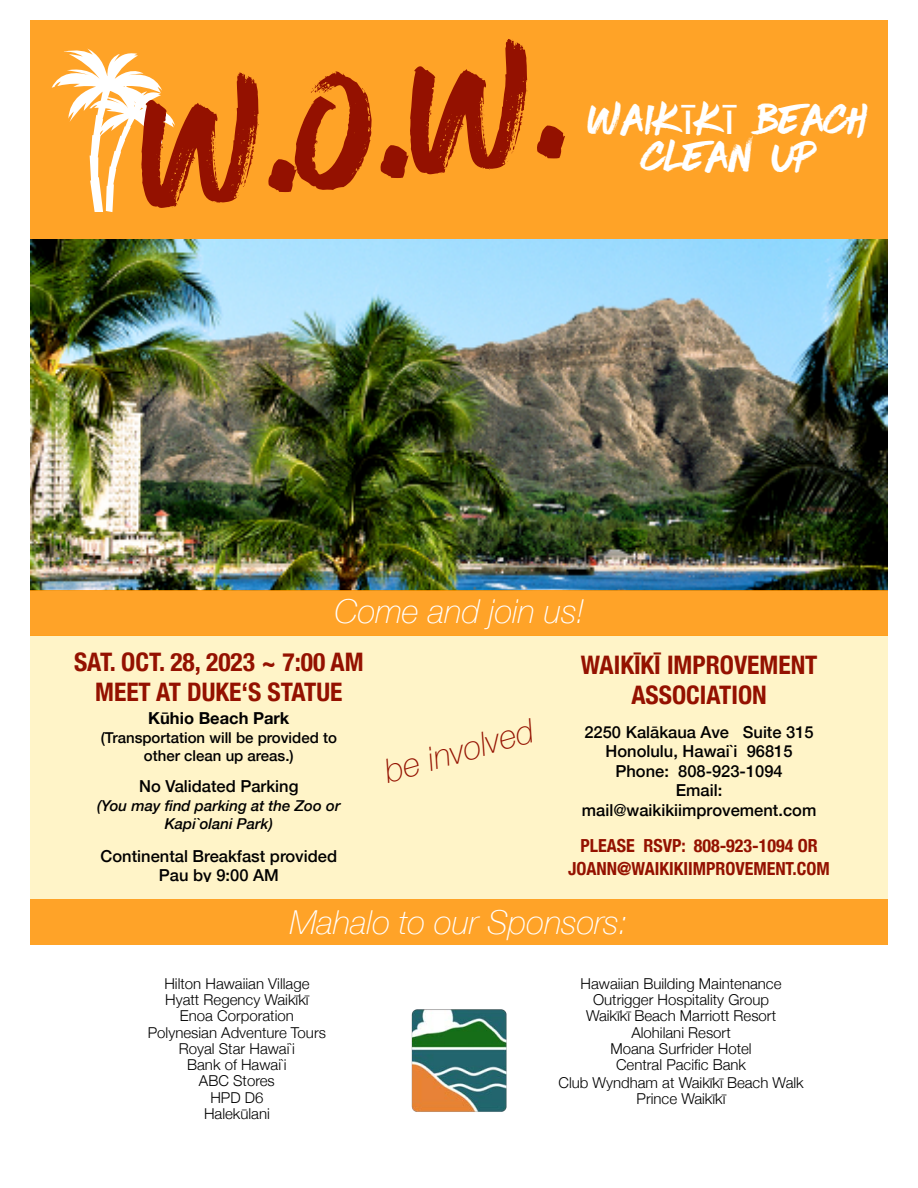
<style>
.page{position:relative;width:918px;height:1188px;background:#fff}
.page>*{position:absolute;margin:0;border:0;box-sizing:border-box;transform-origin:0 0}
.t1{font:171px "SVN Have Heart 2";color:#941100}
.t2{font:45px "SVN Have Heart 2";color:#fff}
.t3{font:italic 100 33px "Helvetica Neue";color:#fff}
.t4{font:italic 100 33px "Helvetica Neue";color:#941100}
.t5{font:700 condensed 25.5px/30px "Helvetica Neue";color:#941100;text-align:center}
.t6{font:700 condensed 18px/22.5px "Helvetica Neue";color:#941100;text-align:center}
.t7{font:500 16.5px/19.5px "Helvetica Neue";color:#000;text-align:center}
.t8{font:700 16.5px "Helvetica Neue";color:#000}
.t9{font:300 15px/16.2px "Helvetica Neue";color:#000;text-align:center}
.t10{font:500 15px/18px "Helvetica Neue";color:#000;text-align:center}
.t11{font:italic 500 15px/18px "Helvetica Neue";color:#000;text-align:center}
.s1{font-family:"Helvetica"}
</style>
<div class="page">
<div style="left:30px;top:899px;width:858px;height:45px;background:#ffa328"></div>
<img style="left:411px;top:1009px;width:96px;height:103px">
<div style="left:30px;top:20px;width:858px;height:220px;background:#ffa327"></div>
<div style="left:30px;top:636px;width:858px;height:263px;background:#fff4c8"></div>
<img style="left:30px;top:239px;width:858px;height:351px">
<div style="left:30px;top:590px;width:858px;height:46px;background:#ffa328"></div>
<svg style="left:52px;top:49px;width:123px;height:163px"></svg>
<p class="t1" style="left:122px;top:24px;width:430px;rotate:-7deg">W.O.W.</p>
<p class="t2" style="left:588px;top:85px;width:281px">WAIK<span class="s1">ī</span>K<span class="s1">ī</span> BEACH</p>
<p class="t2" style="left:642px;top:122px;width:171px">CLEAN UP</p>
<p class="t3" style="left:335px;top:586px;width:250px">Come and join us!</p>
<p class="t5" style="left:74px;top:645px;width:291px">SAT. OCT. 28, 2023 ~ 7:00 AM<br>MEET AT DUKEʻS STATUE</p>
<p class="t8" style="left:148px;top:705px;width:143px">Kūhio Beach Park</p>
<p class="t10" style="left:101px;top:727px;width:238px">(Transportation will be provided to other clean up areas.)</p>
<p class="t7" style="left:139px;top:775px;width:161px">No Validated Parking</p>
<p class="t11" style="left:97px;top:795px;width:245px">(You may find parking at the Zoo or<br>Kapi`olani Park)</p>
<p class="t7" style="left:101px;top:845px;width:238px">Continental Breakfast provided<br>Pau by 9:00 AM</p>
<p class="t4" style="left:378px;top:747px;width:156px;rotate:-16deg">be involved</p>
<p class="t5" style="left:581px;top:648px;width:238px">WAIKĪKĪ IMPROVEMENT<br>ASSOCIATION</p>
<p class="t7" style="left:582px;top:721px;width:236px">2250 Kalākaua Ave Suite 315<br>Honolulu, Hawai`i 96815<br>Phone: 808-923-1094<br>Email: mail@waikikiimprovement.com</p>
<p class="t6" style="left:568px;top:833px;width:263px">PLEASE RSVP: 808-923-1094 OR<br>JOANN@WAIKIKIIMPROVEMENT.COM</p>
<p class="t3" style="left:290px;top:897px;width:340px">Mahalo to our Sponsors:</p>
<p class="t9" style="left:148px;top:974px;width:180px">Hilton Hawaiian Village<br>Hyatt Regency Waikīkī<br>Enoa Corporation<br>Polynesian Adventure Tours<br>Royal Star Hawai`i<br>Bank of Hawai`i<br>ABC Stores<br>HPD D6</p>
<p class="t9" style="left:558px;top:974px;width:247px">Hawaiian Building Maintenance<br>Outrigger Hospitality Group<br>Waikīkī Beach Marriott Resort<br>Alohilani Resort<br>Moana Surfrider Hotel<br>Central Pacific Bank<br>Club Wyndham at Waikīkī Beach Walk<br>Prince Waikīkī</p>
</div>
